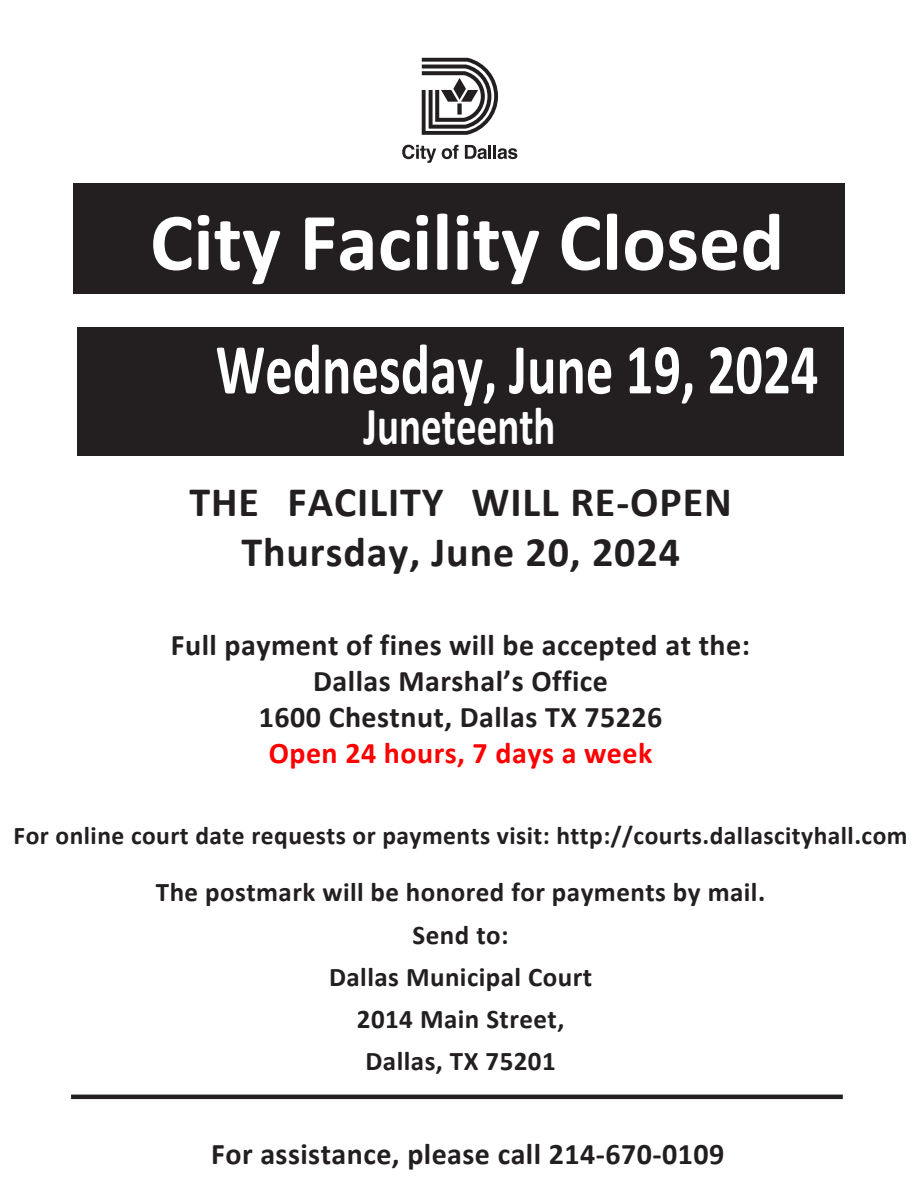
<style>
.page{position:relative;width:918px;height:1188px;background:#fff}
.page>*{position:absolute;margin:0;border:0;box-sizing:border-box;transform-origin:0 0}
.t1{font:700 82.5px "Calibri";color:#fff}
.t2{font:700 72px "Calibri";color:#fff;scale:.76 1}
.t3{font:700 54px "Calibri";color:#fff;scale:.76 1}
.t4{font:700 42px/50.4px "Calibri";letter-spacing:.02em;color:#231f20;text-align:center}
.t5{font:700 30px/36px "Calibri";letter-spacing:.015em;color:#231f20;text-align:center}
.t6{font:700 30px "Calibri";letter-spacing:.015em;color:#f00}
.t7{font:700 27px/42.2px "Calibri";letter-spacing:.015em;color:#231f20;text-align:center}
.t8{font:700 25.5px "Calibri";letter-spacing:.02em;color:#231f20}
</style>
<div class="page">
<hr style="left:71px;top:1095px;width:772px;height:4px;background:#231f20">
<svg style="left:422px;top:58px;width:76px;height:77px"></svg>
<svg style="left:402px;top:145px;width:34px;height:18px"></svg>
<svg style="left:442px;top:145px;width:17px;height:14px"></svg>
<svg style="left:465px;top:145px;width:26px;height:14px"></svg>
<hr style="left:493px;top:145px;width:3px;height:14px;background:#231f20">
<svg style="left:498px;top:148px;width:19px;height:11px"></svg>
<div style="left:77px;top:327px;width:766px;height:129px;background:#231f20"></div>
<div style="left:74px;top:183px;width:771px;height:111px;background:#231f20"></div>
<h1 class="t1" style="left:150px;top:184px;width:636px">City Facility Closed</h1>
<h2 class="t2" style="left:216px;top:319px;width:795px">Wednesday, June 19, 2024</h2>
<h3 class="t3" style="left:364px;top:388px;width:254px">Juneteenth</h3>
<h3 class="t4" style="left:189px;top:475px;width:544px">THE FACILITY WILL RE-OPEN<br>Thursday, June 20, 2024</h3>
<p class="t5" style="left:171px;top:626px;width:581px">Full payment of fines will be accepted at the:<br>Dallas Marshal’s Office<br>1600 Chestnut, Dallas TX 75226</p>
<p class="t6" style="left:269px;top:732px;width:385px">Open 24 hours, 7 days a week</p>
<p class="t8" style="left:14px;top:818px;width:896px">For online court date requests or payments visit: http://courts.dallascityhall.com</p>
<p class="t7" style="left:156px;top:870px;width:611px">The postmark will be honored for payments by mail.<br>Send to:<br>Dallas Municipal Court<br>2014 Main Street,<br>Dallas, TX 75201</p>
<p class="t5" style="left:211px;top:1135px;width:515px">For assistance, please call 214-670-0109</p>
</div>
